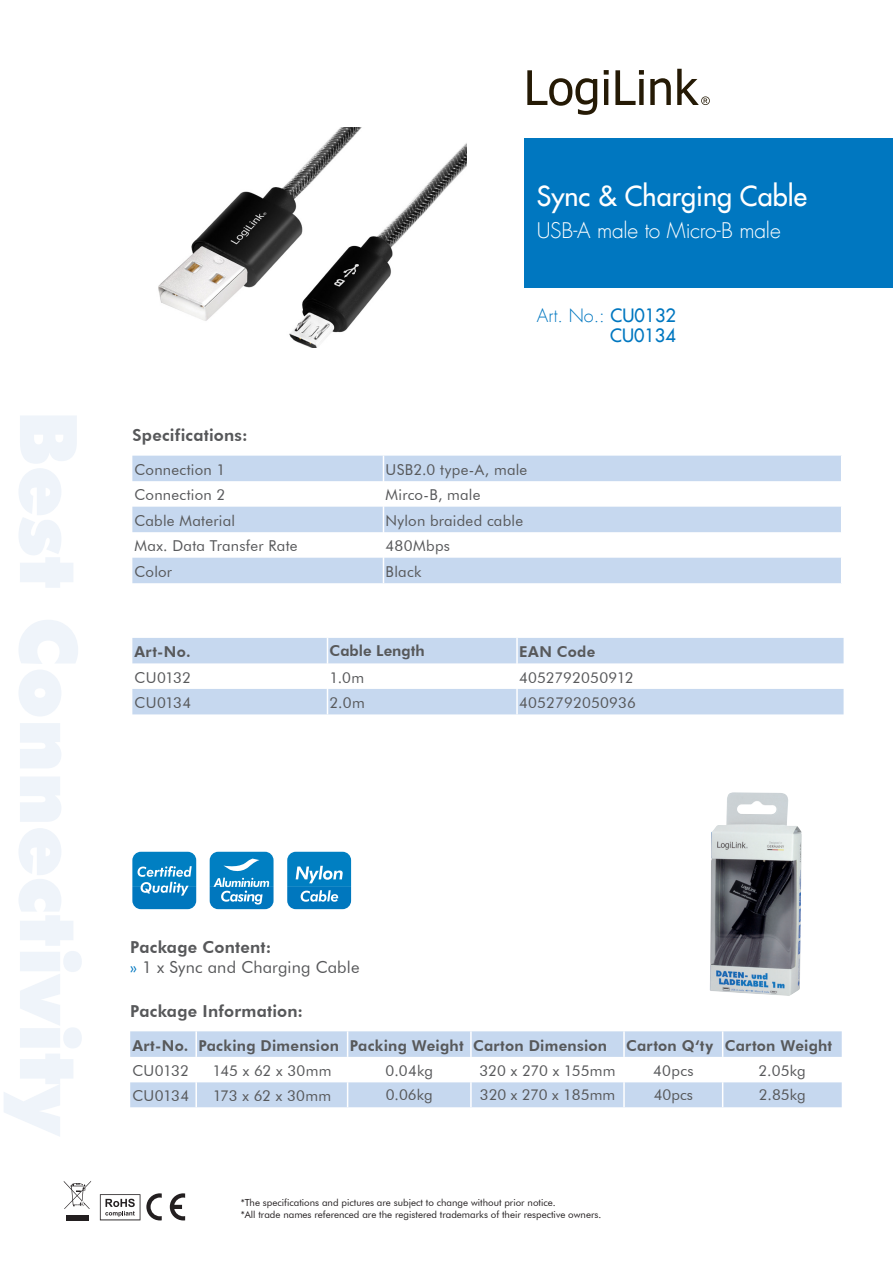
<style>
.page{position:relative;width:893px;height:1263px;background:#fff}
.page>*{position:absolute;margin:0;border:0;box-sizing:border-box;transform-origin:0 0}
.Produktname{font:27px "Futura LT";color:#fff}
.Produktname-2{font:300 21px "Futura LT";letter-spacing:-.015em;color:#fff}
.t1{font:300 18px "Futura LT";color:#0077c0}
.t2{font:18px "Futura LT";color:#0077c0}
.subline{font:800 16.5px "Futura BT";letter-spacing:.015em;color:#57585a}
.Fließtext{font:16.5px "Futura BT";letter-spacing:.01em;color:#57585a}
.Text_Tabelle{font:15px "Futura BT";letter-spacing:.015em;color:#57585a}
.Tabelle_Auszeichnung{font:800 15px "Futura BT";letter-spacing:.015em;color:#57585a}
.Tabelle_Auszeichnung-2{font:15px "Futura BT";letter-spacing:.01em;color:#57585a}
.t3{font:9.75px/11.7px "Futura BT";color:#231f20}
.s1{font-weight:400}
.s2{color:#0077c0}
</style>
<div class="page">
<svg style="left:100px;top:1194px;width:40px;height:26px"></svg>
<svg style="left:64px;top:1181px;width:27px;height:28px"></svg>
<div style="left:66px;top:1215px;width:23px;height:5px;background:#231f20"></div>
<svg style="left:146px;top:1193px;width:16px;height:27px"></svg>
<svg style="left:170px;top:1193px;width:15px;height:27px"></svg>
<div style="left:524px;top:138px;width:369px;height:150px;background:#0077c0"></div>
<svg style="left:527px;top:69px;width:183px;height:46px"></svg>
<svg style="left:132px;top:456px;width:709px;height:127px;fill:#c6d8ef"></svg>
<svg style="left:383px;top:456px;width:1px;height:127px"></svg>
<svg style="left:130px;top:1031px;width:712px;height:76px;fill:#c6d8ef"></svg>
<hr style="left:195px;top:1031px;width:2px;height:26px;background:#fff">
<hr style="left:470px;top:1031px;width:2px;height:26px;background:#fff">
<hr style="left:623px;top:1031px;width:2px;height:26px;background:#fff">
<hr style="left:195px;top:1057px;width:2px;height:25px;background:#fff">
<hr style="left:470px;top:1057px;width:2px;height:25px;background:#fff">
<hr style="left:623px;top:1057px;width:2px;height:25px;background:#fff">
<hr style="left:195px;top:1082px;width:2px;height:25px;background:#fff">
<svg style="left:347px;top:1031px;width:1px;height:76px"></svg>
<hr style="left:470px;top:1082px;width:2px;height:25px;background:#fff">
<hr style="left:623px;top:1082px;width:2px;height:25px;background:#fff">
<svg style="left:722px;top:1031px;width:1px;height:76px"></svg>
<svg style="left:132px;top:638px;width:711px;height:76px;fill:#c6d8ef"></svg>
<hr style="left:516px;top:638px;width:2px;height:25px;background:#fff">
<hr style="left:516px;top:663px;width:2px;height:26px;background:#fff">
<svg style="left:327px;top:638px;width:1px;height:76px"></svg>
<hr style="left:516px;top:689px;width:2px;height:25px;background:#fff">
<svg style="left:132px;top:852px;width:64px;height:57px"></svg>
<svg style="left:287px;top:852px;width:64px;height:57px"></svg>
<svg style="left:210px;top:852px;width:64px;height:57px"></svg>
<img style="left:710px;top:792px;width:92px;height:204px">
<img style="left:158px;top:128px;width:308px;height:220px">
<p class="Produktname" style="left:537px;top:179px;width:272px">Sync &amp; Charging Cable</p>
<p class="Produktname-2" style="left:537px;top:218px;width:245px">USB-A male to Micro-B male</p>
<p class="t1" style="left:537px;top:305px;width:141px">Art. No.: <span class="s1">CU0132</span></p>
<p class="t2" style="left:610px;top:324px;width:67px">CU0134</p>
<p class="subline" style="left:132px;top:425px;width:117px">Specifications:</p>
<p class="Text_Tabelle" style="left:134px;top:460px;width:92px">Connection 1</p>
<p class="Text_Tabelle" style="left:386px;top:460px;width:143px">USB2.0 type-A, male</p>
<p class="Text_Tabelle" style="left:134px;top:486px;width:92px">Connection 2</p>
<p class="Text_Tabelle" style="left:386px;top:486px;width:96px">Mirco-B, male</p>
<p class="Text_Tabelle" style="left:134px;top:511px;width:102px">Cable Material</p>
<p class="Text_Tabelle" style="left:386px;top:511px;width:139px">Nylon braided cable</p>
<p class="Text_Tabelle" style="left:134px;top:537px;width:164px">Max. Data Transfer Rate</p>
<p class="Text_Tabelle" style="left:386px;top:537px;width:66px">480Mbps</p>
<p class="Text_Tabelle" style="left:134px;top:562px;width:39px">Color</p>
<p class="Text_Tabelle" style="left:386px;top:562px;width:37px">Black</p>
<p class="Tabelle_Auszeichnung" style="left:134px;top:643px;width:58px">Art-No.</p>
<p class="Tabelle_Auszeichnung" style="left:330px;top:641px;width:97px">Cable Length</p>
<p class="Tabelle_Auszeichnung" style="left:519px;top:643px;width:78px">EAN Code</p>
<p class="Tabelle_Auszeichnung-2" style="left:134px;top:668px;width:58px">CU0132</p>
<p class="Text_Tabelle" style="left:330px;top:668px;width:36px">1.0m</p>
<p class="Tabelle_Auszeichnung-2" style="left:519px;top:668px;width:116px">4052792050912</p>
<p class="Tabelle_Auszeichnung-2" style="left:134px;top:694px;width:58px">CU0134</p>
<p class="Text_Tabelle" style="left:330px;top:694px;width:37px">2.0m</p>
<p class="Tabelle_Auszeichnung-2" style="left:519px;top:694px;width:118px">4052792050936</p>
<p class="subline" style="left:130px;top:937px;width:143px">Package Content:</p>
<p class="Fließtext" style="left:130px;top:957px;width:231px"><span class="s2">»</span> 1 x Sync and Charging Cable</p>
<p class="subline" style="left:130px;top:1001px;width:174px">Package Information:</p>
<p class="Tabelle_Auszeichnung" style="left:132px;top:1036px;width:58px">Art-No.</p>
<p class="Tabelle_Auszeichnung" style="left:198px;top:1036px;width:142px">Packing Dimension</p>
<p class="Tabelle_Auszeichnung" style="left:350px;top:1036px;width:115px">Packing Weight</p>
<p class="Tabelle_Auszeichnung" style="left:473px;top:1036px;width:136px">Carton Dimension</p>
<p class="Tabelle_Auszeichnung" style="left:626px;top:1036px;width:88px">Carton Q‘ty</p>
<p class="Tabelle_Auszeichnung" style="left:725px;top:1036px;width:109px">Carton Weight</p>
<p class="Tabelle_Auszeichnung-2" style="left:132px;top:1061px;width:58px">CU0132</p>
<p class="Text_Tabelle" style="left:212px;top:1061px;width:121px">145 x 62 x 30mm</p>
<p class="Text_Tabelle" style="left:385px;top:1061px;width:49px">0.04kg</p>
<p class="Text_Tabelle" style="left:479px;top:1061px;width:138px">320 x 270 x 155mm</p>
<p class="Text_Tabelle" style="left:653px;top:1061px;width:42px">40pcs</p>
<p class="Text_Tabelle" style="left:759px;top:1061px;width:49px">2.05kg</p>
<p class="Tabelle_Auszeichnung-2" style="left:132px;top:1087px;width:58px">CU0134</p>
<p class="Text_Tabelle" style="left:213px;top:1087px;width:120px">173 x 62 x 30mm</p>
<p class="Text_Tabelle" style="left:386px;top:1086px;width:48px">0.06kg</p>
<p class="Text_Tabelle" style="left:480px;top:1086px;width:137px">320 x 270 x 185mm</p>
<p class="Text_Tabelle" style="left:654px;top:1086px;width:41px">40pcs</p>
<p class="Text_Tabelle" style="left:759px;top:1086px;width:48px">2.85kg</p>
<p class="t3" style="left:241px;top:1196px;width:362px">*The specifications and pictures are subject to change without prior notice.<br>*All trade names referenced are the registered trademarks of their respective owners.</p>
</div>
